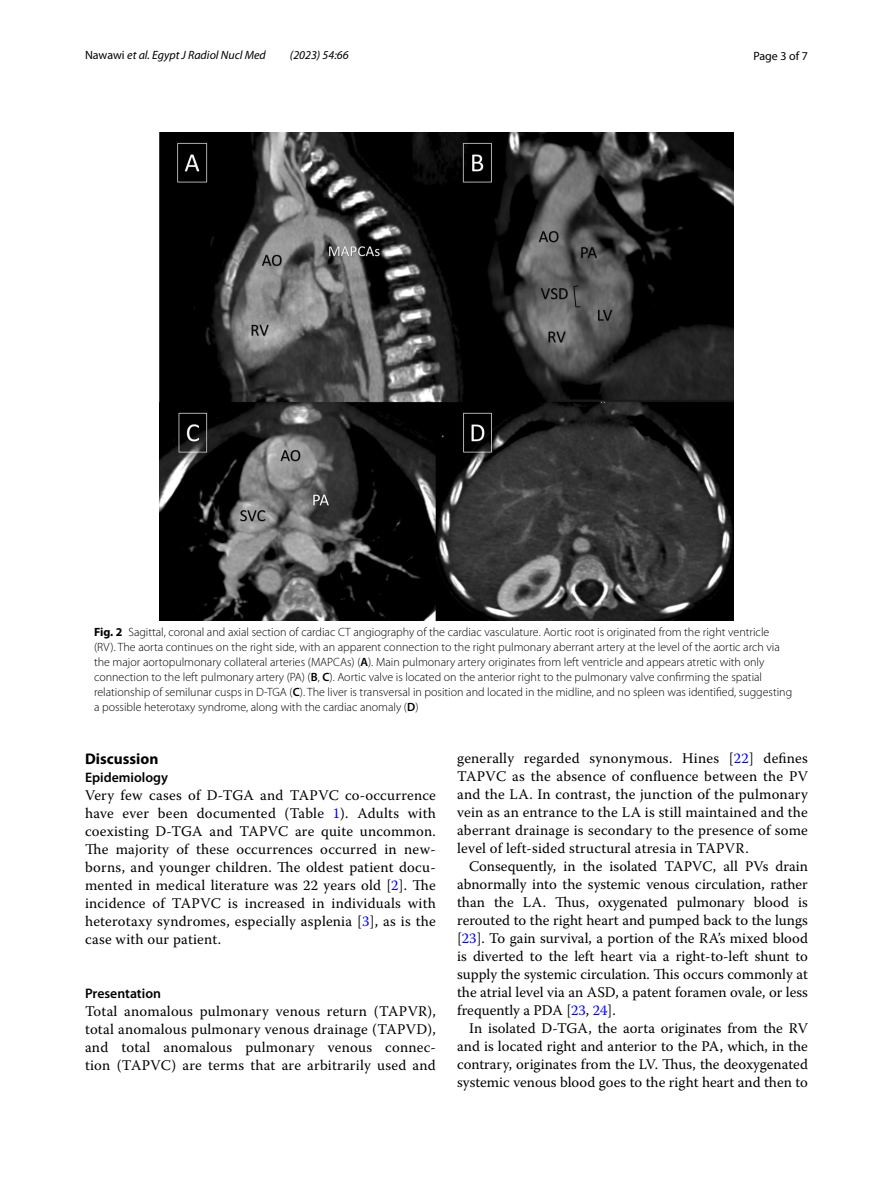
<style>
.page{position:relative;width:893px;height:1187px;background:#fff}
.page>*{position:absolute;margin:0;border:0;box-sizing:border-box;transform-origin:0 0}
.t1{font:700 15.45px "Myriad Pro";color:#000}
.t2{font:14.7px/18px "Warnock Pro";letter-spacing:.015em;color:#000;text-align:justify}
.t3{font:600 13.8px "Myriad Pro";color:#000}
.t4{font:300 12px/15px "Myriad Pro";color:#000}
.t5{font:italic 12px "Myriad Pro";color:#000}
.t6{font:12px "Myriad Pro";color:#000}
.s1{font-style:normal}
.s2{font-weight:700}
.s3{font-weight:600}
.s4{color:#00f}
</style>
<div class="page">
<img style="left:160px;top:133px;width:573px;height:487px">
<p class="t5" style="left:85px;top:48px;width:182px"><span class="s1">Nawawi</span> et al. Egypt J Radiol Nucl Med</p>
<p class="t5" style="left:290px;top:48px;width:60px">(2023) 54:66</p>
<p class="t6" style="left:753px;top:48px;width:56px">Page 3 of 7</p>
<p class="t4" style="left:94px;top:624px;width:700px"><span class="s2">Fig. 2</span> Sagittal, coronal and axial section of cardiac CT angiography of the cardiac vasculature. Aortic root is originated from the right ventricle (RV). The aorta continues on the right side, with an apparent connection to the right pulmonary aberrant artery at the level of the aortic arch via the major aortopulmonary collateral arteries (MAPCAs) (<span class="s3">A</span>). Main pulmonary artery originates from left ventricle and appears atretic with only connection to the left pulmonary artery (PA) (<span class="s3">B</span>, <span class="s3">C</span>). Aortic valve is located on the anterior right to the pulmonary valve confirming the spatial relationship of semilunar cusps in D-TGA (<span class="s3">C</span>). The liver is transversal in position and located in the midline, and no spleen was identified, suggesting a possible heterotaxy syndrome, along with the cardiac anomaly (<span class="s3">D</span>)</p>
<p class="t1" style="left:85px;top:748px;width:75px">Discussion</p>
<p class="t3" style="left:85px;top:768px;width:85px">Epidemiology</p>
<p class="t2" style="left:85px;top:785px;width:352px">Very few cases of D-TGA and TAPVC co-occurrence have ever been documented (Table <span class="s4">1</span>). Adults with coexisting D-TGA and TAPVC are quite uncommon.<br>The majority of these occurrences occurred in new&shy;borns, and younger children. The oldest patient docu&shy;mented in medical literature was 22 years old [<span class="s4">2</span>]. The incidence of TAPVC is increased in individuals with heterotaxy syndromes, especially asplenia [<span class="s4">3</span>], as is the case with our patient.</p>
<p class="t3" style="left:85px;top:984px;width:77px">Presentation</p>
<p class="t2" style="left:85px;top:1002px;width:352px">Total anomalous pulmonary venous return (TAPVR), total anomalous pulmonary venous drainage (TAPVD), and total anomalous pulmonary venous connec&shy;tion (TAPVC) are terms that are arbitrarily used and</p>
<p class="t2" style="left:457px;top:748px;width:352px">generally regarded synonymous. Hines [<span class="s4">22</span>] defines TAPVC as the absence of confluence between the PV and the LA. In contrast, the junction of the pulmonary vein as an entrance to the LA is still maintained and the aberrant drainage is secondary to the presence of some level of left-sided structural atresia in TAPVR.</p>
<p class="t2" style="left:457px;top:856px;width:352px;text-indent:12px">Consequently, in the isolated TAPVC, all PVs drain abnormally into the systemic venous circulation, rather than the LA. Thus, oxygenated pulmonary blood is rerouted to the right heart and pumped back to the lungs [<span class="s4">23</span>]. To gain survival, a portion of the RA’s mixed blood is diverted to the left heart via a right-to-left shunt to supply the systemic circulation. This occurs commonly at the atrial level via an ASD, a patent foramen ovale, or less frequently a PDA [<span class="s4">23</span>, <span class="s4">24</span>].</p>
<p class="t2" style="left:457px;top:1018px;width:352px;text-indent:12px">In isolated D-TGA, the aorta originates from the RV and is located right and anterior to the PA, which, in the contrary, originates from the LV. Thus, the deoxygenated systemic venous blood goes to the right heart and then to</p>
</div>
